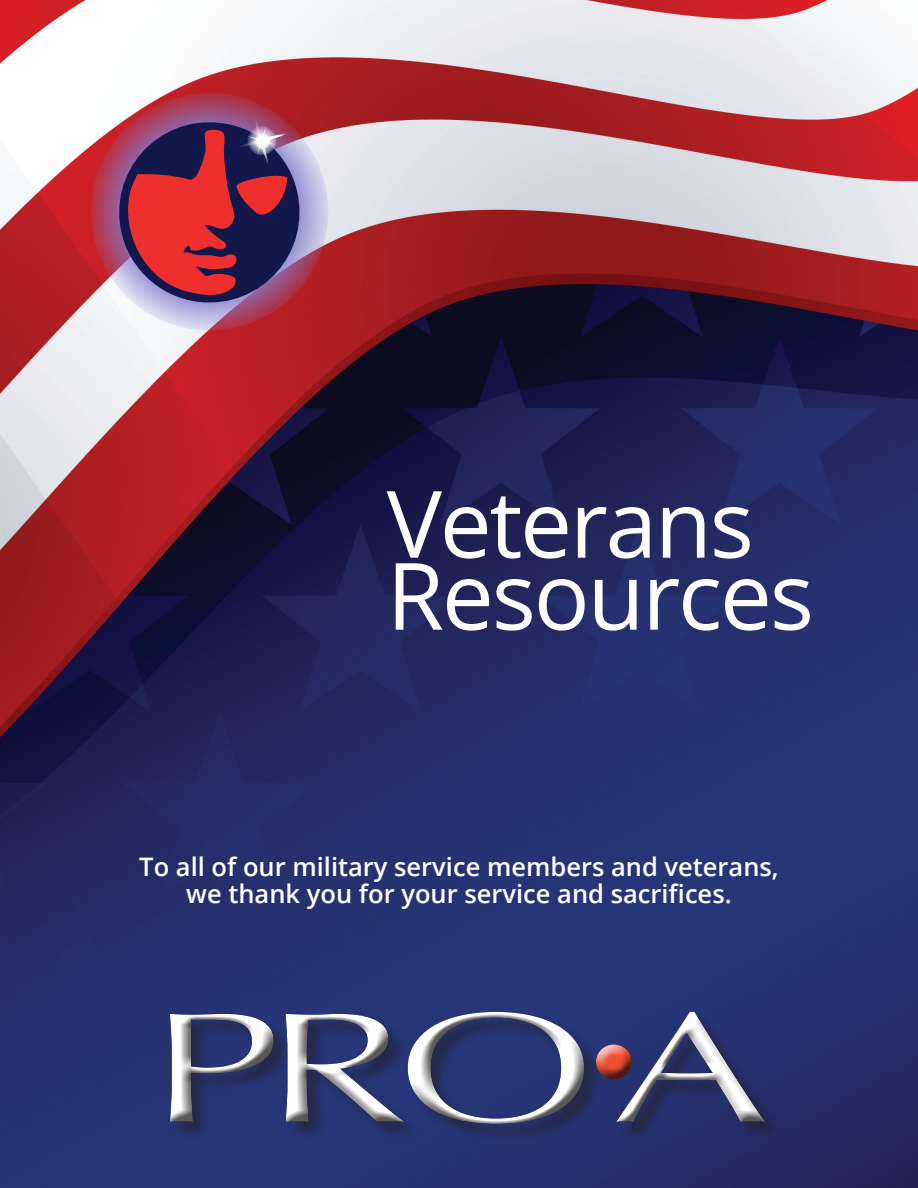
<style>
.page{position:relative;width:918px;height:1188px;background:#fff}
.page>*{position:absolute;margin:0;border:0;box-sizing:border-box;transform-origin:0 0}
.t1{font:157.05px "Optima";color:#fff;scale:1.5 1}
.t2{font:93px/72px "Open Sans";letter-spacing:-.025em;color:#fff}
.t3{font:600 25.5px/27px "Open Sans";color:#fff;text-align:center}
</style>
<div class="page">
<img style="left:0;top:0;width:918px;height:1188px">
<div style="left:173px;top:1014px;width:609px;height:128px;background:#263170"></div>
<div style="left:159px;top:1001px;width:614px;height:128px;background:#263575"></div>
<div style="left:161px;top:1012px;width:615px;height:122px;background:#231f20;opacity:.75"></div>
<svg style="left:91px;top:93px;width:237px;height:237px"></svg>
<svg style="left:113px;top:109px;width:199px;height:199px;background:#8e3f5e"></svg>
<p class="t2" style="left:387px;top:486px;width:429px">Veterans<br>Resources</p>
<p class="t3" style="left:139px;top:853px;width:641px">To all of our military service members and veterans, we thank you for your service and sacrifices.</p>
<h1 class="t1" style="left:149px;top:977px;width:175px">PR</h1>
<h1 class="t1" style="left:612px;top:977px;width:106px">A</h1>
</div>
